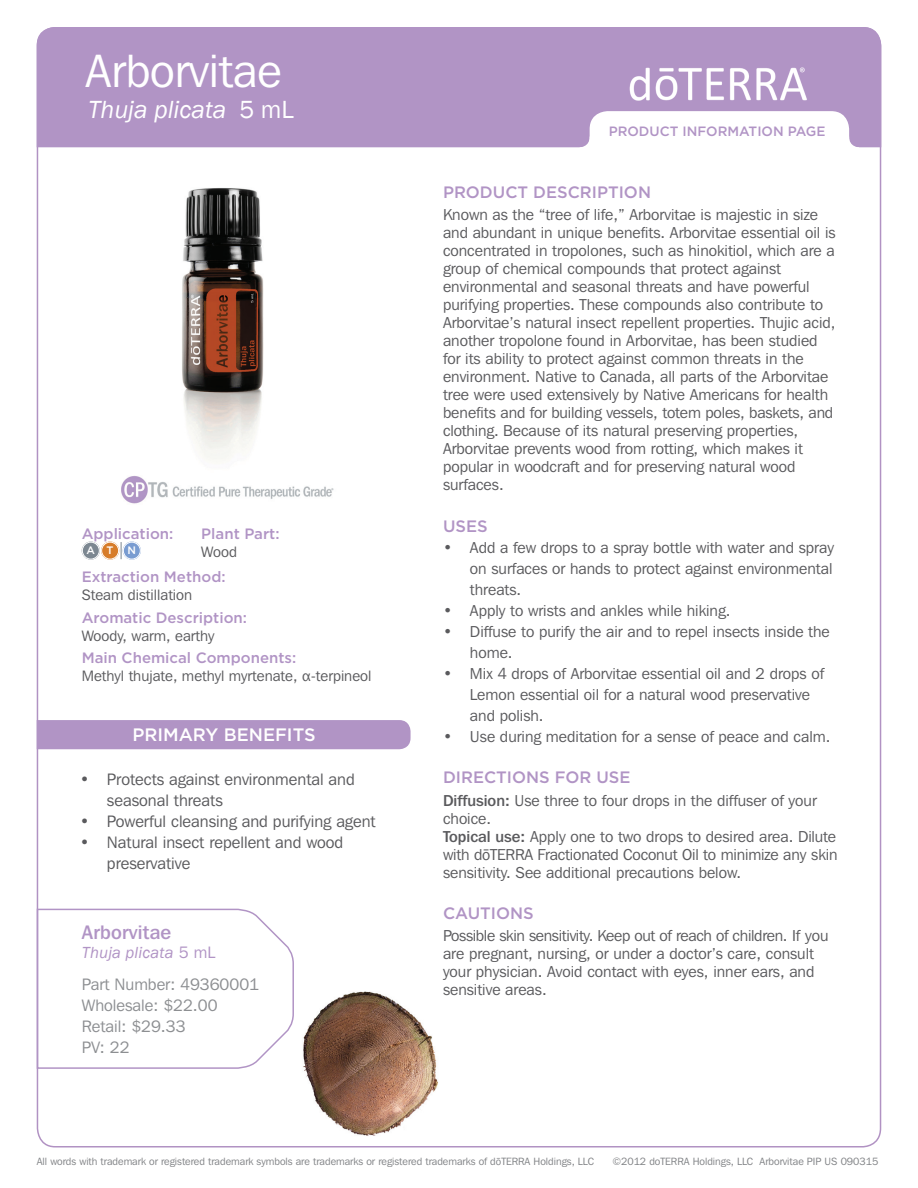
<style>
.page{position:relative;width:918px;height:1188px;background:#fff}
.page>*{position:absolute;margin:0;border:0;box-sizing:border-box;transform-origin:0 0}
.t1{font:46.5px "Franklin Gothic IT Cby BT";color:#fff}
.t2{font:italic 25.5px "Franklin Gothic";color:#fff}
.t3{font:500 19.5px "Franklin Gothic IT Cby BT";letter-spacing:.01em;color:#b194c5}
.t4{font:500 18px "Gotham";color:#fff}
.t5{font:16.5px/21px "Franklin Gothic IT Cby BT";color:#5a5a5d}
.t6{font:16.5px/21px "Franklin Gothic IT Cby BT";color:#8d8f92}
.t7{font:500 16.5px "Gotham";color:#b194c5}
.t8{font:italic 16.5px "Franklin Gothic";letter-spacing:.01em;color:#b194c5}
.t9{font:15.75px/18px "Franklin Gothic IT Cby BT";color:#5a5a5d}
.t10{font:500 15px "Gotham";color:#b194c5}
.t11{font:15px "Franklin Gothic IT Cby BT";color:#5a5a5d}
.t12{font:500 13.5px "Gotham";color:#b194c5}
.t13{font:500 10.8px "Gotham";color:#fff}
.t14{font:10.5px "Franklin Gothic IT Cby BT";color:#808285}
.s1{font-style:normal}
.s2{font-family:"Franklin Gothic"}
.s3{font-family:"Franklin Gothic IT Cby BT";font-style:normal}
.s4{font-weight:500}
</style>
<div class="page">
<img style="left:303px;top:991px;width:135px;height:145px">
<div style="left:37px;top:27px;width:844px;height:120px;background:#b194c5"></div>
<img style="left:618px;top:64px;width:201px;height:41px">
<svg style="left:36px;top:719px;width:375px;height:31px;background:#b69ac8"></svg>
<svg style="left:580px;top:111px;width:279px;height:37px"></svg>
<svg style="left:121px;top:542px;width:1px;height:17px"></svg>
<div style="left:82px;top:542px;width:18px;height:18px;background:#7c8791;border-radius:50%"></div>
<div style="left:82px;top:542px;width:17px;height:17px;border:1px solid #fff;border-radius:50%"></div>
<div style="left:101px;top:542px;width:18px;height:18px;background:#d77c29;border-radius:50%"></div>
<div style="left:101px;top:542px;width:18px;height:17px;border:1px solid #fff;border-radius:50%"></div>
<div style="left:123px;top:542px;width:18px;height:18px;background:#799cd1;border-radius:50%"></div>
<div style="left:123px;top:542px;width:17px;height:17px;border:1px solid #fff;border-radius:50%"></div>
<img style="left:121px;top:476px;width:213px;height:28px">
<svg style="left:36px;top:907px;width:258px;height:163px"></svg>
<img style="left:182px;top:188px;width:82px;height:274px">
<h1 class="t1" style="left:85px;top:42px;width:198px">Arborvitae</h1>
<h2 class="t2" style="left:88px;top:94px;width:207px">Thuja plicata <span class="s1">5 mL</span></h2>
<p class="t10" style="left:82px;top:523px;width:93px">Application:</p>
<p class="t13" style="left:87px;top:543px;width:29px">A T</p>
<p class="t13" style="left:128px;top:543px;width:10px">N</p>
<p class="t10" style="left:82px;top:567px;width:145px">Extraction Method:</p>
<p class="t11" style="left:82px;top:586px;width:112px">Steam distillation</p>
<p class="t10" style="left:82px;top:608px;width:167px">Aromatic Description:</p>
<p class="t11" style="left:82px;top:626px;width:134px">Woody, warm, earthy</p>
<p class="t10" style="left:82px;top:648px;width:216px">Main Chemical Components:</p>
<p class="t11" style="left:82px;top:667px;width:291px">Methyl thujate, methyl myrtenate, <span class="s2">α</span>-terpineol</p>
<p class="t10" style="left:201px;top:523px;width:80px">Plant Part:</p>
<p class="t11" style="left:201px;top:542px;width:37px">Wood</p>
<p class="t4" style="left:132px;top:723px;width:185px">PRIMARY BENEFITS</p>
<p class="t5" style="left:107px;top:769px;width:249px;text-indent:-27px">• Protects against environmental and seasonal threats</p>
<p class="t5" style="left:80px;top:811px;width:297px">• Powerful cleansing and purifying agent</p>
<p class="t5" style="left:107px;top:832px;width:238px;text-indent:-27px">• Natural insect repellent and wood preservative</p>
<p class="t3" style="left:82px;top:920px;width:91px">Arborvitae</p>
<p class="t8" style="left:82px;top:942px;width:135px">Thuja plicata <span class="s3">5 mL</span></p>
<p class="t6" style="left:82px;top:973px;width:179px">Part Number: 49360001<br>Wholesale: $22.00<br>Retail: $29.33<br>PV: 22</p>
<p class="t12" style="left:609px;top:123px;width:218px">PRODUCT INFORMATION PAGE</p>
<p class="t7" style="left:443px;top:181px;width:210px">PRODUCT DESCRIPTION</p>
<p class="t9" style="left:443px;top:205px;width:394px">Known as the “tree of life,” Arborvitae is majestic in size and abundant in unique benefits. Arborvitae essential oil is concentrated in tropolones, such as hinokitiol, which are a group of chemical compounds that protect against environmental and seasonal threats and have powerful purifying properties. These compounds also contribute to Arborvitae’s natural insect repellent properties. Thujic acid, another tropolone found in Arborvitae, has been studied for its ability to protect against common threats in the environment. Native to Canada, all parts of the Arborvitae tree were used extensively by Native Americans for health benefits and for building vessels, totem poles, baskets, and clothing. Because of its natural preserving properties, Arborvitae prevents wood from rotting, which makes it popular in woodcraft and for preserving natural wood surfaces.</p>
<p class="t7" style="left:443px;top:516px;width:46px">USES</p>
<p class="t9" style="left:470px;top:537px;width:365px;line-height:21px;text-align:justify;text-indent:-27px">• Add a few drops to a spray bottle with water and spray on surfaces or hands to protect against environmental threats.</p>
<p class="t9" style="left:443px;top:602px;width:289px">• Apply to wrists and ankles while hiking.</p>
<p class="t9" style="left:470px;top:621px;width:361px;line-height:21px;text-indent:-27px">• Diffuse to purify the air and to repel insects inside the home.</p>
<p class="t9" style="left:470px;top:663px;width:356px;line-height:21px;text-indent:-27px">• Mix 4 drops of Arborvitae essential oil and 2 drops of<br>Lemon essential oil for a natural wood preservative and polish.</p>
<p class="t9" style="left:443px;top:728px;width:389px">• Use during meditation for a sense of peace and calm.</p>
<p class="t7" style="left:443px;top:767px;width:189px">DIRECTIONS FOR USE</p>
<p class="t9" style="left:443px;top:791px;width:396px"><span class="s4">Diffusion:</span> Use three to four drops in the diffuser of your choice.<br><span class="s4">Topical use:</span> Apply one to two drops to desired area. Dilute with d<span class="s2">ō</span>TERRA Fractionated Coconut Oil to minimize any skin sensitivity. See additional precautions below.</p>
<p class="t7" style="left:443px;top:902px;width:92px">CAUTIONS</p>
<p class="t9" style="left:443px;top:926px;width:387px">Possible skin sensitivity. Keep out of reach of children. If you are pregnant, nursing, or under a doctor’s care, consult your physician. Avoid contact with eyes, inner ears, and sensitive areas.</p>
<p class="t14" style="left:37px;top:1155px;width:559px">All words with trademark or registered trademark symbols are trademarks or registered trademarks of d<span class="s2">ō</span>TERRA Holdings, LLC</p>
<p class="t14" style="left:612px;top:1155px;width:267px">©2012 doTERRA Holdings, LLC Arborvitae PIP US 090315</p>
</div>
